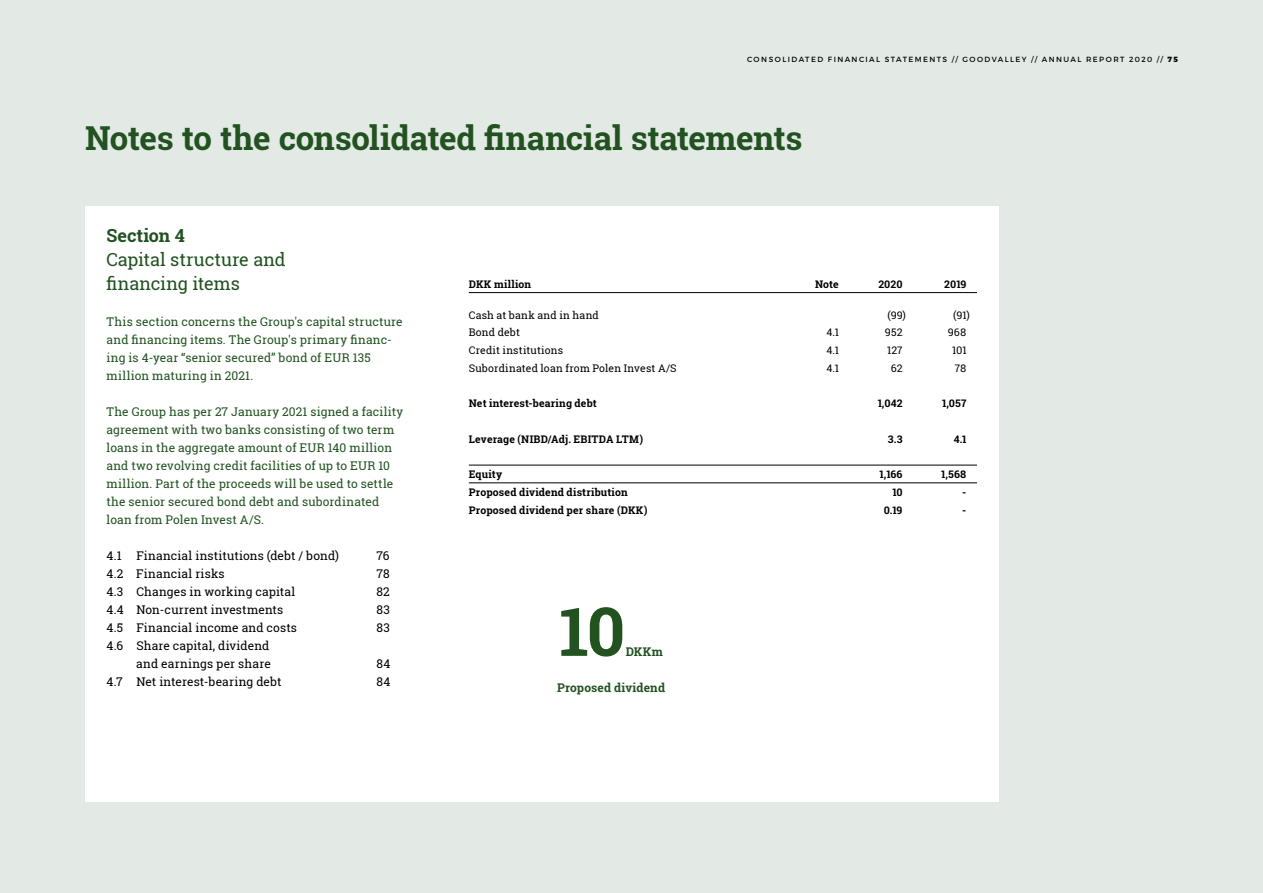
<style>
.page{position:relative;width:1263px;height:893px;background:#e3e9e5}
.page>*{position:absolute;margin:0;border:0;box-sizing:border-box;transform-origin:0 0}
.t1{font:700 67.5px "Roboto Slab";color:#215220}
.t2{font:700 33px "Roboto Slab";letter-spacing:-.01em;color:#215220}
.t3{font:18px/24px "Roboto Slab";letter-spacing:-.005em;color:#215220}
.t4{font:700 18px "Roboto Slab";color:#215220}
.t5{font:12px/18px "Roboto Slab";letter-spacing:.01em;color:#215220}
.t6{font:12px/18px "Roboto Slab";letter-spacing:.015em;color:#000;text-align:right}
.t7{font:700 12px "Roboto Slab";letter-spacing:.01em;color:#215220}
.t8{font:700 10.5px "Roboto Slab";letter-spacing:.015em;color:#000}
.t9{font:10.5px "Roboto Slab";letter-spacing:.015em;color:#000}
.t10{font:7.5px "Montserrat";letter-spacing:.19em;color:#000}
.s1{font-weight:800}
</style>
<div class="page">
<div style="left:85px;top:206px;width:913px;height:595px;background:#fff"></div>
<hr style="left:469px;top:292px;width:508px;height:1px;background:#000">
<hr style="left:469px;top:465px;width:508px;height:1px;background:#000">
<hr style="left:469px;top:483px;width:508px;height:1px;background:#000">
<p class="t10" style="left:747px;top:55px;width:432px">CONSOLIDATED FINANCIAL STATEMENTS // GOODVALLEY // ANNUAL REPORT 2020 // <span class="s1">75</span></p>
<h2 class="t2" style="left:85px;top:116px;width:719px">Notes to the consolidated financial statements</h2>
<h3 class="t4" style="left:107px;top:223px;width:80px">Section 4</h3>
<h3 class="t3" style="left:107px;top:247px;width:181px">Capital structure and financing items</h3>
<p class="t5" style="left:107px;top:312px;width:298px">This section concerns the Group's capital structure and financing items. The Group's primary financ&shy;ing is 4-year “senior secured” bond of EUR 135 million maturing in 2021.</p>
<p class="t5" style="left:107px;top:402px;width:298px">The Group has per 27 January 2021 signed a facility agreement with two banks consisting of two term loans in the aggregate amount of EUR 140 million and two revolving credit facilities of up to EUR 10 million. Part of the proceeds will be used to settle the senior secured bond debt and subordinated loan from Polen Invest A/S.</p>
<p class="t6" style="left:107px;top:546px;width:234px">4.1 Financial institutions (debt / bond)</p>
<p class="t6" style="left:377px;top:546px;width:15px">76</p>
<p class="t6" style="left:107px;top:564px;width:120px">4.2 Financial risks</p>
<p class="t6" style="left:377px;top:564px;width:15px">78</p>
<p class="t6" style="left:107px;top:582px;width:190px">4.3 Changes in working capital</p>
<p class="t6" style="left:377px;top:582px;width:15px">82</p>
<p class="t6" style="left:107px;top:600px;width:178px">4.4 Non-current investments</p>
<p class="t6" style="left:377px;top:600px;width:15px">83</p>
<p class="t6" style="left:107px;top:618px;width:192px">4.5 Financial income and costs</p>
<p class="t6" style="left:377px;top:618px;width:15px">83</p>
<p class="t6" style="left:107px;top:636px;width:166px">4.6 Share capital, dividend and earnings per share</p>
<p class="t6" style="left:377px;top:654px;width:15px">84</p>
<p class="t6" style="left:107px;top:672px;width:176px">4.7 Net interest-bearing debt</p>
<p class="t6" style="left:377px;top:672px;width:15px">84</p>
<p class="t8" style="left:469px;top:277px;width:64px">DKK million</p>
<p class="t8" style="left:815px;top:277px;width:25px">Note</p>
<p class="t8" style="left:878px;top:277px;width:26px">2020</p>
<p class="t8" style="left:944px;top:277px;width:24px">2019</p>
<p class="t9" style="left:469px;top:308px;width:132px">Cash at bank and in hand</p>
<p class="t9" style="left:887px;top:308px;width:20px">(99)</p>
<p class="t9" style="left:953px;top:308px;width:18px">(91)</p>
<p class="t9" style="left:469px;top:325px;width:53px">Bond debt</p>
<p class="t9" style="left:826px;top:325px;width:14px">4.1</p>
<p class="t9" style="left:885px;top:325px;width:19px">952</p>
<p class="t9" style="left:948px;top:325px;width:20px">968</p>
<p class="t9" style="left:469px;top:343px;width:96px">Credit institutions</p>
<p class="t9" style="left:826px;top:343px;width:14px">4.1</p>
<p class="t9" style="left:887px;top:343px;width:17px">127</p>
<p class="t9" style="left:952px;top:343px;width:16px">101</p>
<p class="t9" style="left:469px;top:361px;width:209px">Subordinated loan from Polen Invest A/S</p>
<p class="t9" style="left:826px;top:361px;width:14px">4.1</p>
<p class="t9" style="left:891px;top:361px;width:13px">62</p>
<p class="t9" style="left:955px;top:361px;width:13px">78</p>
<p class="t8" style="left:469px;top:396px;width:129px">Net interest-bearing debt</p>
<p class="t8" style="left:878px;top:396px;width:26px">1,042</p>
<p class="t8" style="left:942px;top:396px;width:26px">1,057</p>
<p class="t8" style="left:469px;top:432px;width:176px">Leverage (NIBD/Adj. EBITDA LTM)</p>
<p class="t8" style="left:888px;top:432px;width:16px">3.3</p>
<p class="t8" style="left:954px;top:432px;width:14px">4.1</p>
<p class="t8" style="left:469px;top:467px;width:35px">Equity</p>
<p class="t8" style="left:879px;top:467px;width:25px">1,166</p>
<p class="t8" style="left:941px;top:467px;width:27px">1,568</p>
<p class="t8" style="left:469px;top:485px;width:160px">Proposed dividend distribution</p>
<p class="t8" style="left:892px;top:485px;width:12px">10</p>
<p class="t8" style="left:962px;top:485px;width:6px">-</p>
<p class="t8" style="left:469px;top:503px;width:180px">Proposed dividend per share (DKK)</p>
<p class="t8" style="left:884px;top:503px;width:20px">0.19</p>
<p class="t8" style="left:962px;top:503px;width:6px">-</p>
<h1 class="t1" style="left:559px;top:585px;width:67px">10</h1>
<p class="t7" style="left:626px;top:643px;width:39px">DKKm</p>
<p class="t7" style="left:557px;top:679px;width:110px">Proposed dividend</p>
</div>
